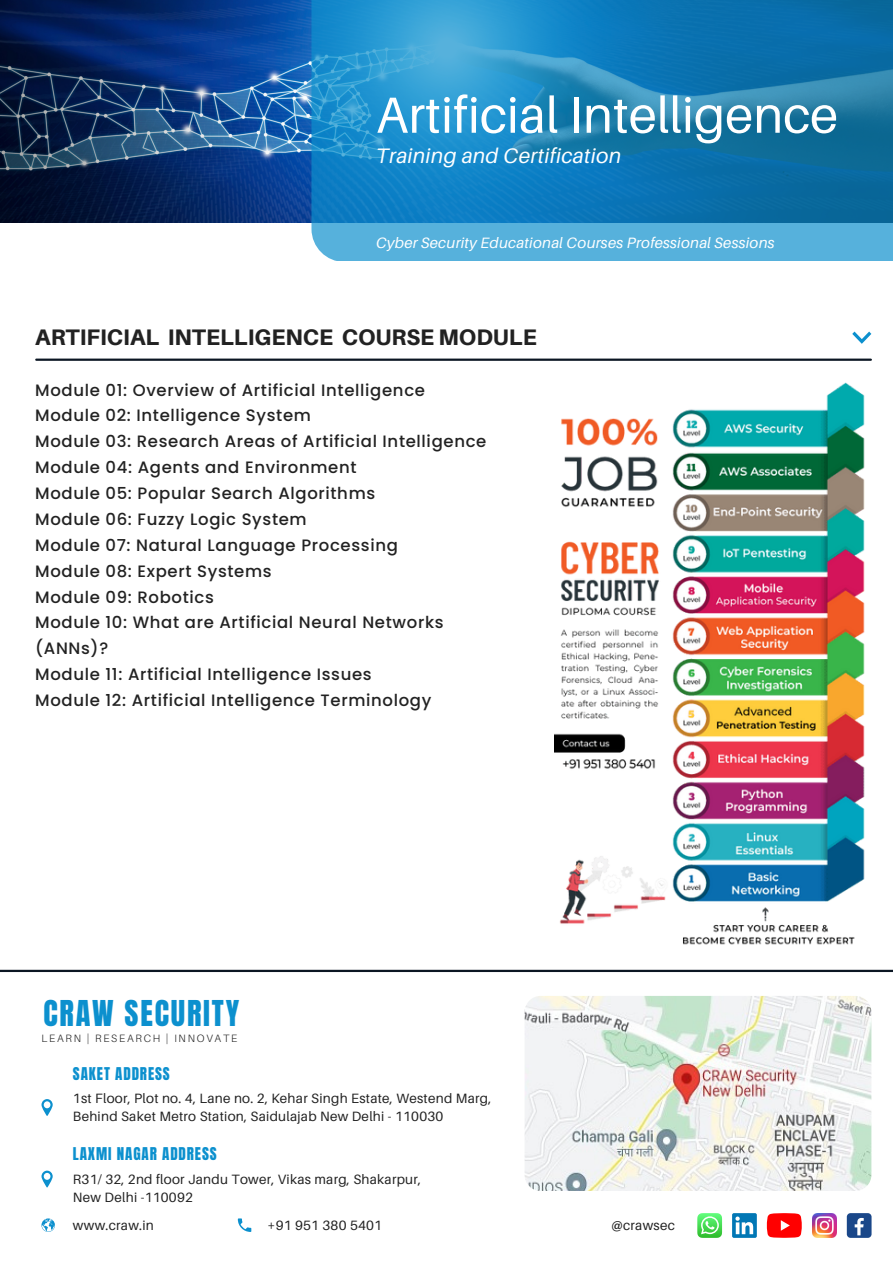
<style>
.page{position:relative;width:893px;height:1264px;background:#fff}
.page>*{position:absolute;margin:0;border:0;box-sizing:border-box;transform-origin:0 0}
.t1{font:50.85px "Aileron";color:#fff}
.t2{font:30.3px "Anton";letter-spacing:.06em;color:#0c90ce}
.t3{font:800 22.5px "Aileron";color:#222}
.t4{font:italic 21px "Aileron";letter-spacing:.02em;color:#fff}
.t5{font:500 16.5px/25.8px "Poppins";letter-spacing:.04em;color:#222}
.t6{font:italic 15px "Aileron";letter-spacing:.02em;color:#fff}
.t7{font:15px "Anton";letter-spacing:.06em;color:#0c90ce}
.t8{font:13.5px/18px "Aileron";letter-spacing:.02em;color:#222}
.t9{font:300 10.65px "Aileron";letter-spacing:.165em;color:#222}
</style>
<div class="page">
<hr style="left:36px;top:358px;width:834px;height:3px;background:#0b1623">
<svg style="left:852px;top:331px;width:19px;height:13px"></svg>
<hr style="left:0;top:969px;width:892px;height:3px;background:#0b1623">
<img style="left:555px;top:382px;width:310px;height:563px">
<svg style="left:41px;top:1170px;width:12px;height:17px"></svg>
<svg style="left:41px;top:1099px;width:12px;height:16px"></svg>
<svg style="left:238px;top:1218px;width:13px;height:13px"></svg>
<svg style="left:41px;top:1218px;width:14px;height:13px"></svg>
<img style="left:524px;top:995px;width:347px;height:195px;border-radius:16px">
<div style="left:846px;top:1213px;width:25px;height:24px;background:#1a4789;border-radius:4px"></div>
<svg style="left:854px;top:1217px;width:9px;height:18px"></svg>
<img style="left:812px;top:1213px;width:24px;height:24px">
<svg style="left:766px;top:1213px;width:35px;height:24px"></svg>
<div style="left:732px;top:1213px;width:24px;height:24px;background:#0177b5;border-radius:2px"></div>
<svg style="left:735px;top:1216px;width:18px;height:18px"></svg>
<svg style="left:697px;top:1213px;width:25px;height:24px"></svg>
<img style="left:0;top:0;width:311px;height:222px">
<svg style="left:311px;top:0;width:581px;height:261px;background:#2187be"></svg>
<h1 class="t1" style="left:376px;top:83px;width:463px">Artificial Intelligence</h1>
<p class="t4" style="left:376px;top:143px;width:247px">Training and Certification</p>
<p class="t6" style="left:376px;top:233px;width:400px">Cyber Security Educational Courses Professional Sessions</p>
<h3 class="t3" style="left:35px;top:323px;width:503px">ARTIFICIAL INTELLIGENCE COURSE MODULE</h3>
<p class="t5" style="left:35px;top:377px;width:452px">Module 01: Overview of Artificial Intelligence Module 02: Intelligence System<br>Module 03: Research Areas of Artificial Intelligence Module 04: Agents and Environment<br>Module 05: Popular Search Algorithms<br>Module 06: Fuzzy Logic System<br>Module 07: Natural Language Processing<br>Module 08: Expert Systems<br>Module 09: Robotics<br>Module 10: What are Artificial Neural Networks (ANNs)?<br>Module 11: Artificial Intelligence Issues<br>Module 12: Artificial Intelligence Terminology</p>
<h2 class="t2" style="left:43px;top:991px;width:197px">CRAW SECURITY</h2>
<p class="t9" style="left:41px;top:1031px;width:197px">LEARN | RESEARCH | INNOVATE</p>
<p class="t7" style="left:73px;top:1062px;width:98px">SAKET ADDRESS</p>
<p class="t8" style="left:73px;top:1089px;width:420px">1st Floor, Plot no. 4, Lane no. 2, Kehar Singh Estate, Westend Marg,<br>Behind Saket Metro Station, Saidulajab New Delhi - 110030</p>
<p class="t7" style="left:73px;top:1143px;width:145px">LAXMI NAGAR ADDRESS</p>
<p class="t8" style="left:73px;top:1169px;width:350px">R31/ 32, 2nd floor Jandu Tower, Vikas marg, Shakarpur,<br>New Delhi -110092</p>
<p class="t8" style="left:73px;top:1215px;width:82px">www.craw.in</p>
<p class="t8" style="left:267px;top:1215px;width:116px">+91 951 380 5401</p>
<p class="t8" style="left:611px;top:1215px;width:65px">@crawsec</p>
</div>
